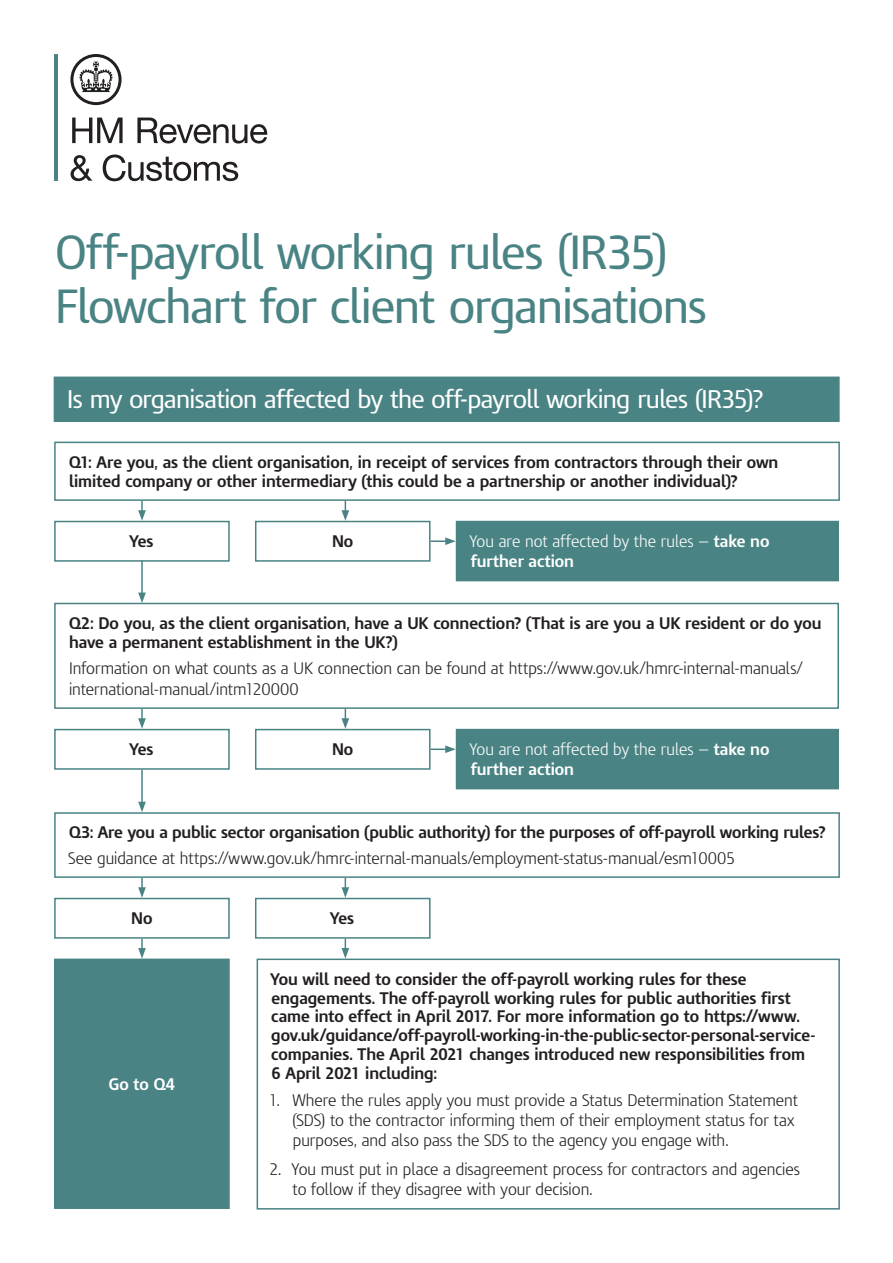
<style>
.page{position:relative;width:893px;height:1263px;background:#fff}
.page>*{position:absolute;margin:0;border:0;box-sizing:border-box;transform-origin:0 0}
.t1{font:45px/54px "HMRC Modena";letter-spacing:-.02em;color:#4a8384}
.Heading_1{font:24px "HMRC Modena";letter-spacing:-.02em;color:#fff}
.t2{font:700 15.75px/18.9px "HMRC Modena";letter-spacing:-.005em;color:#231f20}
.t3{font:300 15.75px/20.2px "HMRC Modena";color:#231f20}
.t4{font:300 15.75px/20.2px "HMRC Modena";color:#fff}
.t5{font:700 15.75px "HMRC Modena";color:#fff}
.s1{font-weight:700}
</style>
<div class="page">
<hr style="left:54px;top:54px;width:3px;height:127px;background:#4a8384">
<svg style="left:72px;top:118px;width:51px;height:25px"></svg>
<svg style="left:137px;top:118px;width:130px;height:26px"></svg>
<svg style="left:71px;top:155px;width:21px;height:26px"></svg>
<svg style="left:103px;top:155px;width:135px;height:26px"></svg>
<svg style="left:70px;top:54px;width:52px;height:51px"></svg>
<div style="left:54px;top:377px;width:785px;height:44px;background:#4a8384"></div>
<div style="left:54px;top:377px;width:785px;height:45px;border:1px solid #4a8384"></div>
<svg style="left:431px;top:537px;width:25px;height:8px"></svg>
<div style="left:54px;top:442px;width:786px;height:59px;border:2px solid #4a8384"></div>
<div style="left:54px;top:521px;width:176px;height:41px;border:2px solid #4a8384"></div>
<div style="left:255px;top:521px;width:176px;height:41px;border:2px solid #4a8384"></div>
<div style="left:456px;top:521px;width:382px;height:60px;background:#4a8384"></div>
<div style="left:54px;top:603px;width:785px;height:106px;border:2px solid #4a8384"></div>
<svg style="left:431px;top:745px;width:25px;height:8px"></svg>
<div style="left:54px;top:729px;width:176px;height:41px;border:2px solid #4a8384"></div>
<div style="left:255px;top:729px;width:176px;height:41px;border:2px solid #4a8384"></div>
<div style="left:54px;top:812px;width:786px;height:66px;border:2px solid #4a8384"></div>
<div style="left:54px;top:898px;width:176px;height:41px;border:2px solid #4a8384"></div>
<div style="left:255px;top:898px;width:176px;height:41px;border:2px solid #4a8384"></div>
<div style="left:55px;top:959px;width:174px;height:249px;background:#4a8384"></div>
<div style="left:54px;top:958px;width:176px;height:251px;border:2px solid #4a8384"></div>
<div style="left:257px;top:958px;width:583px;height:251px;border:2px solid #4a8384"></div>
<div style="left:456px;top:729px;width:382px;height:60px;background:#4a8384"></div>
<hr style="left:141px;top:770px;width:2px;height:34px;background:#4a8384">
<svg style="left:138px;top:802px;width:8px;height:10px"></svg>
<svg style="left:138px;top:501px;width:8px;height:20px"></svg>
<svg style="left:342px;top:501px;width:7px;height:20px"></svg>
<hr style="left:141px;top:560px;width:2px;height:35px;background:#4a8384">
<svg style="left:138px;top:592px;width:8px;height:11px"></svg>
<svg style="left:138px;top:709px;width:8px;height:20px"></svg>
<svg style="left:342px;top:709px;width:7px;height:20px"></svg>
<svg style="left:138px;top:878px;width:8px;height:20px"></svg>
<svg style="left:342px;top:878px;width:7px;height:20px"></svg>
<svg style="left:138px;top:939px;width:8px;height:19px"></svg>
<svg style="left:342px;top:939px;width:7px;height:19px"></svg>
<p class="t1" style="left:55px;top:225px;width:653px">Off-payroll working rules (IR35)<br>Flowchart for client organisations</p>
<h1 class="Heading_1" style="left:67px;top:385px;width:698px">Is my organisation affected by the off-payroll working rules (IR35)?</h1>
<p class="t2" style="left:69px;top:452px;width:711px">Q1: Are you, as the client organisation, in receipt of services from contractors through their own limited company or other intermediary (this could be a partnership or another individual)?</p>
<p class="t2" style="left:129px;top:532px;width:25px">Yes</p>
<p class="t2" style="left:332px;top:532px;width:23px">No</p>
<p class="t4" style="left:470px;top:531px;width:301px">You are not affected by the rules — <span class="s1">take no further action</span></p>
<p class="t2" style="left:69px;top:613px;width:754px">Q2: Do you, as the client organisation, have a UK connection? (That is are you a UK resident or do you have a permanent establishment in the UK?)</p>
<p class="t3" style="left:69px;top:658px;width:735px">Information on what counts as a UK connection can be found at https://www.gov.uk/hmrc-internal-manuals/ international-manual/intm120000</p>
<p class="t2" style="left:129px;top:740px;width:25px">Yes</p>
<p class="t2" style="left:332px;top:740px;width:23px">No</p>
<p class="t4" style="left:470px;top:739px;width:301px">You are not affected by the rules — <span class="s1">take no further action</span></p>
<p class="t2" style="left:69px;top:823px;width:758px">Q3: Are you a public sector organisation (public authority) for the purposes of off-payroll working rules?</p>
<p class="t3" style="left:68px;top:848px;width:668px">See guidance at https://www.gov.uk/hmrc-internal-manuals/employment-status-manual/esm10005</p>
<p class="t2" style="left:131px;top:909px;width:23px">No</p>
<p class="t2" style="left:330px;top:909px;width:25px">Yes</p>
<p class="t5" style="left:109px;top:1074px;width:68px">Go to Q4</p>
<p class="t2" style="left:270px;top:969px;width:547px">You will need to consider the off-payroll working rules for these engagements. The off-payroll working rules for public authorities first came into effect in April 2017. For more information go to https://www. gov.uk/guidance/off-payroll-working-in-the-public-sector-personal-service&shy;companies. The April 2021 changes introduced new responsibilities from 6 April 2021 including:</p>
<p class="t3" style="left:292px;top:1090px;width:507px;text-indent:-24px">1. Where the rules apply you must provide a Status Determination Statement (SDS) to the contractor informing them of their employment status for tax purposes, and also pass the SDS to the agency you engage with.</p>
<p class="t3" style="left:293px;top:1159px;width:509px;text-indent:-24px">2. You must put in place a disagreement process for contractors and agencies to follow if they disagree with your decision.</p>
</div>
